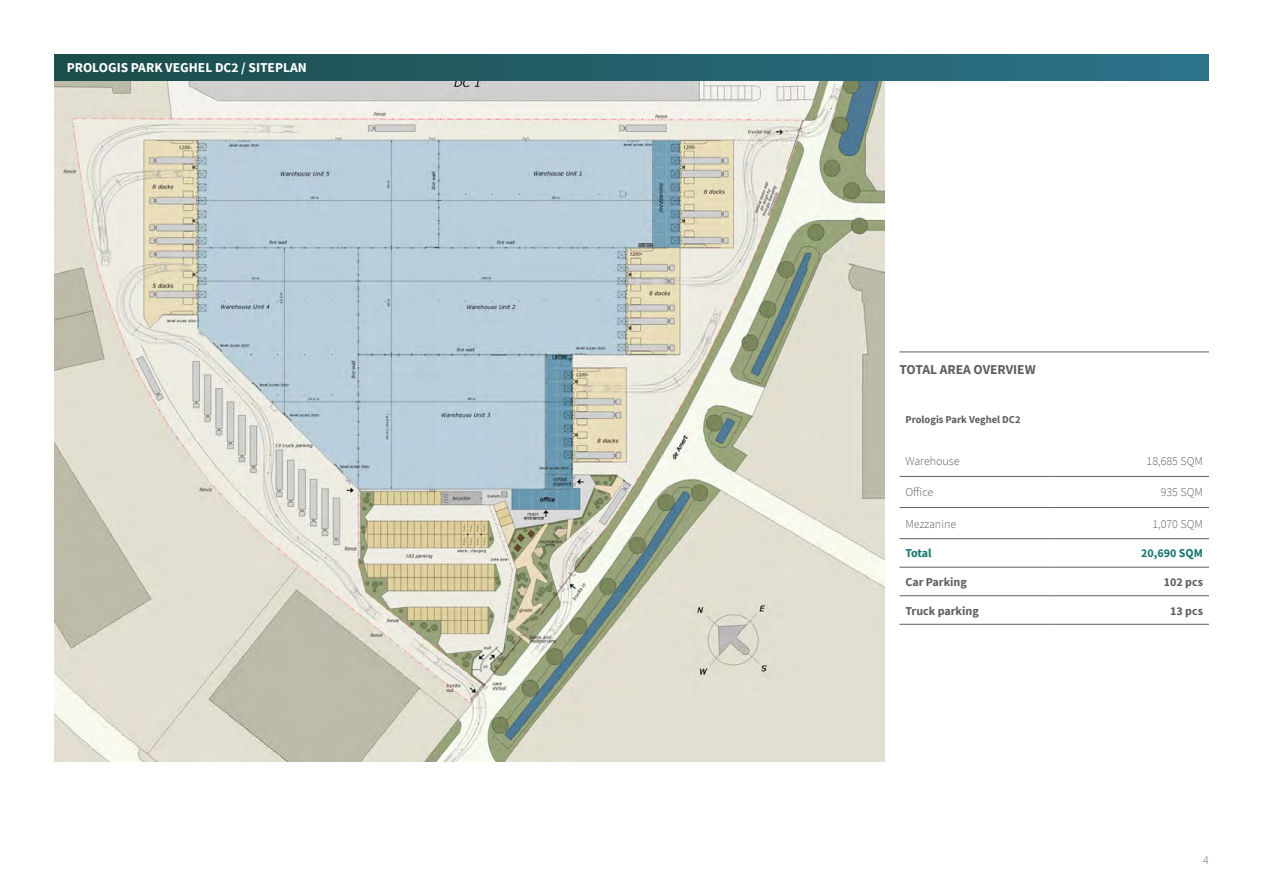
<style>
.page{position:relative;width:1263px;height:893px;background:#fff}
.page>*{position:absolute;margin:0;border:0;box-sizing:border-box;transform-origin:0 0}
.t1{font:700 13.5px "Source Sans Pro";color:#fff}
.t2{font:700 13.5px "Source Sans Pro";color:#5f5f5f}
.t3{font:300 12px "Source Sans Pro";color:#5f5f5f}
.t4{font:700 12px "Source Sans Pro";color:#5f5f5f}
.t5{font:700 12px "Source Sans Pro";color:#187770}
.t6{font:300 12px "Source Sans Pro";color:#747476}
.t7{font:700 10.5px "Source Sans Pro";color:#5f5f5f}
</style>
<div class="page">
<img style="left:54px;top:80px;width:830px;height:681px">
<div style="left:54px;top:54px;width:1155px;height:26px;background:linear-gradient(to right,#1b4d49,#2c738c)"></div>
<hr style="left:899px;top:476px;width:151px;height:1px;background:#5f5f5f">
<hr style="left:1050px;top:476px;width:159px;height:1px;background:#5f5f5f">
<hr style="left:899px;top:507px;width:151px;height:1px;background:#5f5f5f">
<hr style="left:899px;top:538px;width:151px;height:1px;background:#5f5f5f">
<hr style="left:1050px;top:507px;width:159px;height:1px;background:#5f5f5f">
<hr style="left:1050px;top:538px;width:159px;height:1px;background:#5f5f5f">
<hr style="left:899px;top:567px;width:151px;height:1px;background:#5f5f5f">
<hr style="left:899px;top:595px;width:151px;height:1px;background:#5f5f5f">
<hr style="left:899px;top:624px;width:151px;height:1px;background:#5f5f5f">
<hr style="left:1050px;top:567px;width:159px;height:1px;background:#5f5f5f">
<hr style="left:1050px;top:595px;width:159px;height:1px;background:#5f5f5f">
<hr style="left:1050px;top:624px;width:159px;height:1px;background:#5f5f5f">
<hr style="left:899px;top:352px;width:310px;height:1px;background:#5f5f5f">
<p class="t1" style="left:67px;top:58px;width:241px">PROLOGIS PARK VEGHEL DC2 / SITEPLAN</p>
<p class="t2" style="left:899px;top:360px;width:138px">TOTAL AREA OVERVIEW</p>
<p class="t7" style="left:905px;top:413px;width:117px">Prologis Park Veghel DC2</p>
<p class="t3" style="left:905px;top:454px;width:56px">Warehouse</p>
<p class="t3" style="left:1147px;top:454px;width:58px">18,685 SQM</p>
<p class="t3" style="left:905px;top:485px;width:29px">Office</p>
<p class="t3" style="left:1161px;top:485px;width:44px">935 SQM</p>
<p class="t3" style="left:905px;top:516px;width:52px">Mezzanine</p>
<p class="t3" style="left:1152px;top:516px;width:52px">1,070 SQM</p>
<p class="t5" style="left:905px;top:545px;width:28px">Total</p>
<p class="t5" style="left:1141px;top:545px;width:63px">20,690 SQM</p>
<p class="t4" style="left:905px;top:574px;width:63px">Car Parking</p>
<p class="t4" style="left:1164px;top:574px;width:41px">102 pcs</p>
<p class="t4" style="left:905px;top:602px;width:75px">Truck parking</p>
<p class="t4" style="left:1170px;top:602px;width:34px">13 pcs</p>
<p class="t6" style="left:1203px;top:852px;width:7px">4</p>
</div>
